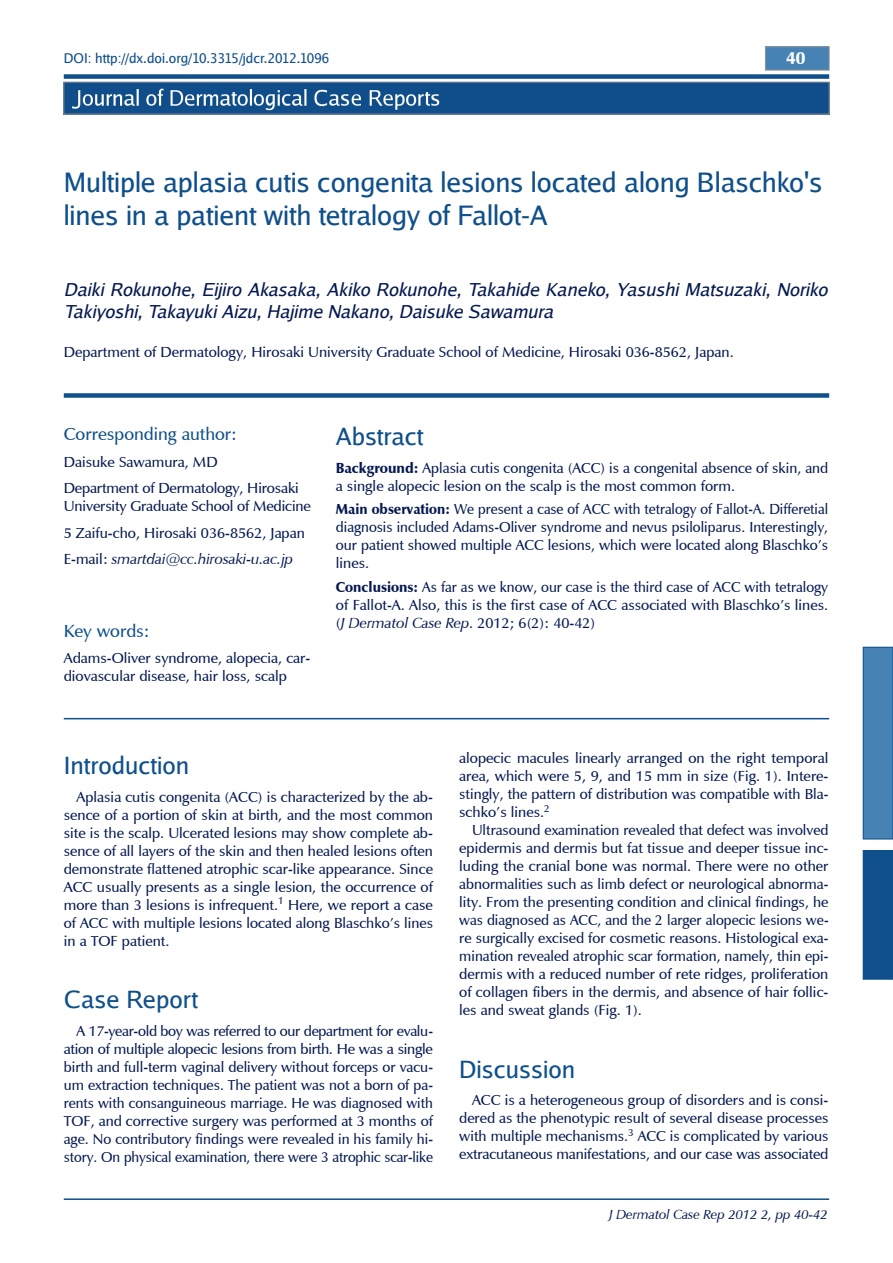
<style>
.page{position:relative;width:893px;height:1263px;background:#fff}
.page>*{position:absolute;margin:0;border:0;box-sizing:border-box;transform-origin:0 0}
.t1{font:27px/32.4px "Luxi Sans";letter-spacing:-.005em;color:#0f4f8b}
.t2{font:24px "Luxi Sans";color:#0f4f8b}
.t3{font:italic 18px/21.6px "Luxi Sans";color:#051950}
.t4{font:18px "Mg Open Cosmetica";color:#0f4f8b}
.t5{font:700 18px "Mg Open Cosmetica";color:#fff}
.t6{font:15px/18px "Mg Open Cosmetica";color:#051950;text-align:justify}
.t7{font:15px/18px "Mg Open Cosmetica";color:#051950;text-align:justify;scale:.94 1}
.t8{font:15px/18px "Mg Open Cosmetica";color:#051950;text-align:justify;scale:.96 1}
.t9{font:13.5px "Luxi Sans";color:#0f4f8b}
.t10{font:italic 13.5px "Mg Open Cosmetica";color:#051950}
.s1{font-style:italic}
.s2{font-weight:700}
</style>
<div class="page">
<img style="left:66px;top:84px;width:761px;height:28px">
<div style="left:64px;top:82px;width:765px;height:32px;border:1px solid #969696"></div>
<hr style="left:64px;top:1198px;width:765px;height:2px;background:#0f4f8b">
<div style="left:863px;top:850px;width:30px;height:129px;background:#0f4f8b"></div>
<div style="left:863px;top:647px;width:30px;height:192px;background:#4682b4"></div>
<div style="left:863px;top:647px;width:30px;height:192px;border:1px solid #0f4f8b"></div>
<div style="left:64px;top:393px;width:765px;height:5px;background:#0f4f8b"></div>
<hr style="left:64px;top:718px;width:765px;height:1px;background:#0f4f8b">
<div style="left:64px;top:74px;width:765px;height:5px;background:#0f4f8b"></div>
<div style="left:765px;top:47px;width:64px;height:23px;background:#4682b4"></div>
<div style="left:765px;top:47px;width:64px;height:23px;border:1px solid #969696"></div>
<p class="t9" style="left:64px;top:50px;width:267px">DOI: http://dx.doi.org/10.3315/jdcr.2012.1096</p>
<p class="t5" style="left:786px;top:47px;width:21px">40</p>
<h1 class="t1" style="left:64px;top:167px;width:760px">Multiple aplasia cutis congenita lesions located along Blaschko's lines in a patient with tetralogy of Fallot-A</h1>
<p class="t3" style="left:64px;top:279px;width:765px">Daiki Rokunohe, Eijiro Akasaka, Akiko Rokunohe, Takahide Kaneko, Yasushi Matsuzaki, Noriko<br>Takiyoshi, Takayuki Aizu, Hajime Nakano, Daisuke Sawamura</p>
<p class="t6" style="left:64px;top:343px;width:671px">Department of Dermatology, Hirosaki University Graduate School of Medicine, Hirosaki 036-8562, Japan.</p>
<p class="t4" style="left:64px;top:424px;width:175px">Corresponding author:</p>
<p class="t6" style="left:64px;top:448px;width:237px;line-height:26.5px">Daisuke Sawamura, MD<br>Department of Dermatology, Hirosaki</p>
<p class="t6" style="left:64px;top:493px;width:249px;line-height:26.5px;text-align:left">University Graduate School of Medicine<br>5 Zaifu-cho, Hirosaki 036-8562, Japan<br>E-mail: <span class="s1">smartdai@cc.hirosaki-u.ac.jp</span></p>
<p class="t4" style="left:64px;top:620px;width:87px">Key words:</p>
<p class="t6" style="left:64px;top:649px;width:248px">Adams-Oliver syndrome, alopecia, car&shy;diovascular disease, hair loss, scalp</p>
<h2 class="t2" style="left:336px;top:423px;width:89px">Abstract</h2>
<p class="t6" style="left:336px;top:459px;width:494px"><span class="s2">Background:</span> Aplasia cutis congenita (ACC) is a congenital absence of skin, and a single alopecic lesion on the scalp is the most common form.</p>
<p class="t7" style="left:336px;top:501px;width:525px"><span class="s2">Main observation:</span> We present a case of ACC with tetralogy of Fallot-A. Differetial diagnosis included Adams-Oliver syndrome and nevus psiloliparus. Interestingly, our patient showed multiple ACC lesions, which were located along Blaschko’s lines.</p>
<p class="t8" style="left:336px;top:578px;width:514px"><span class="s2">Conclusions:</span> As far as we know, our case is the third case of ACC with tetralogy of Fallot-A. Also, this is the first case of ACC associated with Blaschko’s lines. (<span class="s1">J Dermatol Case Rep</span>. 2012; 6(2): 40-42)</p>
<h2 class="t2" style="left:64px;top:751px;width:127px">Introduction</h2>
<p class="t6" style="left:64px;top:788px;width:371px;text-indent:13px">Aplasia cutis congenita (ACC) is characterized by the ab&shy;sence of a portion of skin at birth, and the most common site is the scalp. Ulcerated lesions may show complete ab&shy;sence of all layers of the skin and then healed lesions often demonstrate flattened atrophic scar-like appearance. Since ACC usually presents as a single lesion, the occurrence of more than 3 lesions is infrequent.<sup>1</sup> Here, we report a case of ACC with multiple lesions located along Blaschko’s lines in a TOF patient.</p>
<h2 class="t2" style="left:64px;top:985px;width:136px">Case Report</h2>
<p class="t6" style="left:64px;top:1022px;width:371px;text-indent:13px">A 17-year-old boy was referred to our department for evalu&shy;ation of multiple alopecic lesions from birth. He was a single birth and full-term vaginal delivery without forceps or vacu&shy;um extraction techniques. The patient was not a born of pa&shy;rents with consanguineous marriage. He was diagnosed with TOF, and corrective surgery was performed at 3 months of age. No contributory findings were revealed in his family hi&shy;story. On physical examination, there were 3 atrophic scar-like</p>
<p class="t6" style="left:459px;top:749px;width:371px">alopecic macules linearly arranged on the right temporal area, which were 5, 9, and 15 mm in size (Fig. 1). Intere&shy;stingly, the pattern of distribution was compatible with Bla&shy;schko’s lines.<sup>2</sup></p>
<p class="t6" style="left:459px;top:821px;width:371px;text-indent:13px">Ultrasound examination revealed that defect was involved epidermis and dermis but fat tissue and deeper tissue inc&shy;luding the cranial bone was normal. There were no other abnormalities such as limb defect or neurological abnorma&shy;lity. From the presenting condition and clinical findings, he was diagnosed as ACC, and the 2 larger alopecic lesions we&shy;re surgically excised for cosmetic reasons. Histological exa&shy;mination revealed atrophic scar formation, namely, thin epi&shy;dermis with a reduced number of rete ridges, proliferation of collagen fibers in the dermis, and absence of hair follic&shy;les and sweat glands (Fig. 1).</p>
<h2 class="t2" style="left:459px;top:1055px;width:118px">Discussion</h2>
<p class="t6" style="left:459px;top:1091px;width:371px;text-indent:13px">ACC is a heterogeneous group of disorders and is consi&shy;dered as the phenotypic result of several disease processes with multiple mechanisms.<sup>3</sup> ACC is complicated by various extracutaneous manifestations, and our case was associated</p>
<p class="t10" style="left:609px;top:1207px;width:220px">J Dermatol Case Rep 2012 2, pp 40-42</p>
</div>
